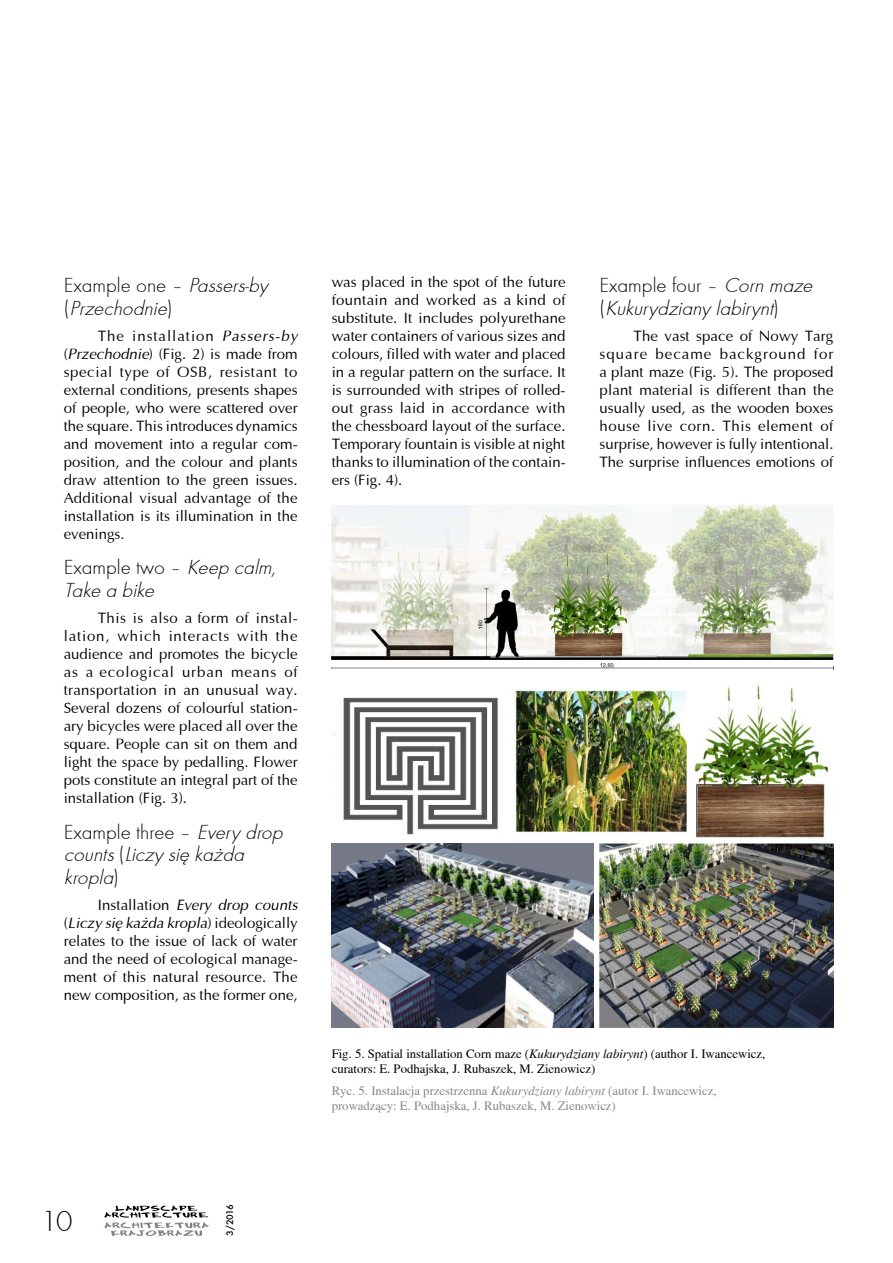
<style>
.page{position:relative;width:893px;height:1263px;background:#fff}
.page>*{position:absolute;margin:0;border:0;box-sizing:border-box;transform-origin:0 0}
.t1{font:30px "Futura TEE Ligh";color:#000}
.t2{font:italic 21px/22.5px "Futura TEE Ligh";color:#000}
.t3{font:15px/18px "Ottawa";color:#000;text-align:justify}
.t4{font:12.75px/15.3px "Toronto";color:#000}
.t5{font:12.75px/15.3px "Toronto";color:#878787}
.t6{font:500 10.05px "Futura TEE";color:#000}
.s1{font-style:normal}
.s2{font-style:italic}
</style>
<div class="page">
<img style="left:104px;top:1222px;width:104px;height:14px">
<svg style="left:104px;top:1205px;width:104px;height:13px"></svg>
<img style="left:332px;top:504px;width:501px;height:165px">
<img style="left:343px;top:685px;width:490px;height:159px">
<img style="left:332px;top:843px;width:261px;height:184px">
<img style="left:600px;top:844px;width:233px;height:183px">
<h2 class="t2" style="left:64px;top:274px;width:210px"><span class="s1">E xa m p l e o n e –</span> Passers-by <span class="s1">(</span> Przechodnie<span class="s1">)</span></h2>
<p class="t3" style="left:64px;top:327px;width:235px;text-indent:34px">The installation <span class="s2">Passers-by </span>(<span class="s2">Przechodnie</span>) (Fig. 2) is made from special type of OSB, resistant to external conditions, presents shapes of people, who were scattered over the square. This introduces dynamics and movement into a regular com&shy;position, and the colour and plants draw attention to the green issues.<br>Additional visual advantage of the installation is its illumination in the evenings.</p>
<h2 class="t2" style="left:64px;top:556px;width:219px"><span class="s1">Example two –</span> Keep calm,<br>Take a bike</h2>
<p class="t3" style="left:64px;top:609px;width:235px;text-indent:34px">This is also a form of instal&shy;lation, which interacts with the audience and promotes the bicycle as a ecological urban means of transportation in an unusual way.<br>Several dozens of colourful station&shy;ary bicycles were placed all over the square. People can sit on them and light the space by pedalling. Flower pots constitute an integral part of the installation (Fig. 3).</p>
<h2 class="t2" style="left:64px;top:821px;width:225px"><span class="s1">Example three –</span> Everydrop counts<span class="s1">(</span> Liczysię każda kropla<span class="s1">)</span></h2>
<p class="t3" style="left:64px;top:896px;width:235px;text-indent:34px">Installation <span class="s2">Every drop counts </span>(<span class="s2">Liczy się każda kropla</span>) ideologically relates to the issue of lack of water and the need of ecological manage&shy;ment of this natural resource. The new composition, as the former one,</p>
<p class="t3" style="left:332px;top:273px;width:235px">was placed in the spot of the future fountain and worked as a kind of substitute. It includes polyurethane water containers of various sizes and colours, filled with water and placed in a regular pattern on the surface. It is surrounded with stripes of rolled&shy;out grass laid in accordance with the chessboard layout of the surface.<br>Temporary fountain is visible at night thanks to illumination of the contain&shy;ers (Fig. 4).</p>
<h2 class="t2" style="left:600px;top:274px;width:219px"><span class="s1">Example four –</span> Cornmaze <span class="s1">(</span> Kukurydzianylabirynt<span class="s1">)</span></h2>
<p class="t3" style="left:600px;top:327px;width:236px;text-indent:34px">The vast space of Nowy Targ square became background for a plant maze (Fig. 5). The proposed plant material is different than the usually used, as the wooden boxes house live corn. This element of surprise, however is fully intentional.<br>The surprise influences emotions of</p>
<p class="t4" style="left:332px;top:1046px;width:435px">Fig. 5. Spatial installation Corn maze (<span class="s2">Kukurydziany labirynt</span>) (author I. Iwancewicz, curators: E. Podhajska, J. Rubaszek, M. Zienowicz)</p>
<p class="t5" style="left:332px;top:1083px;width:386px">Ryc. 5. Instalacja przestrzenna <span class="s2">Kukurydziany labirynt</span> (autor I. Iwancewicz, prowadzący: E. Podhajska, J. Rubaszek, M. Zienowicz)</p>
<h1 class="t1" style="left:41px;top:1204px;width:33px">10</h1>
<p class="t6" style="left:224px;top:1236px;width:33px;rotate:-90deg">3/2016</p>
</div>
